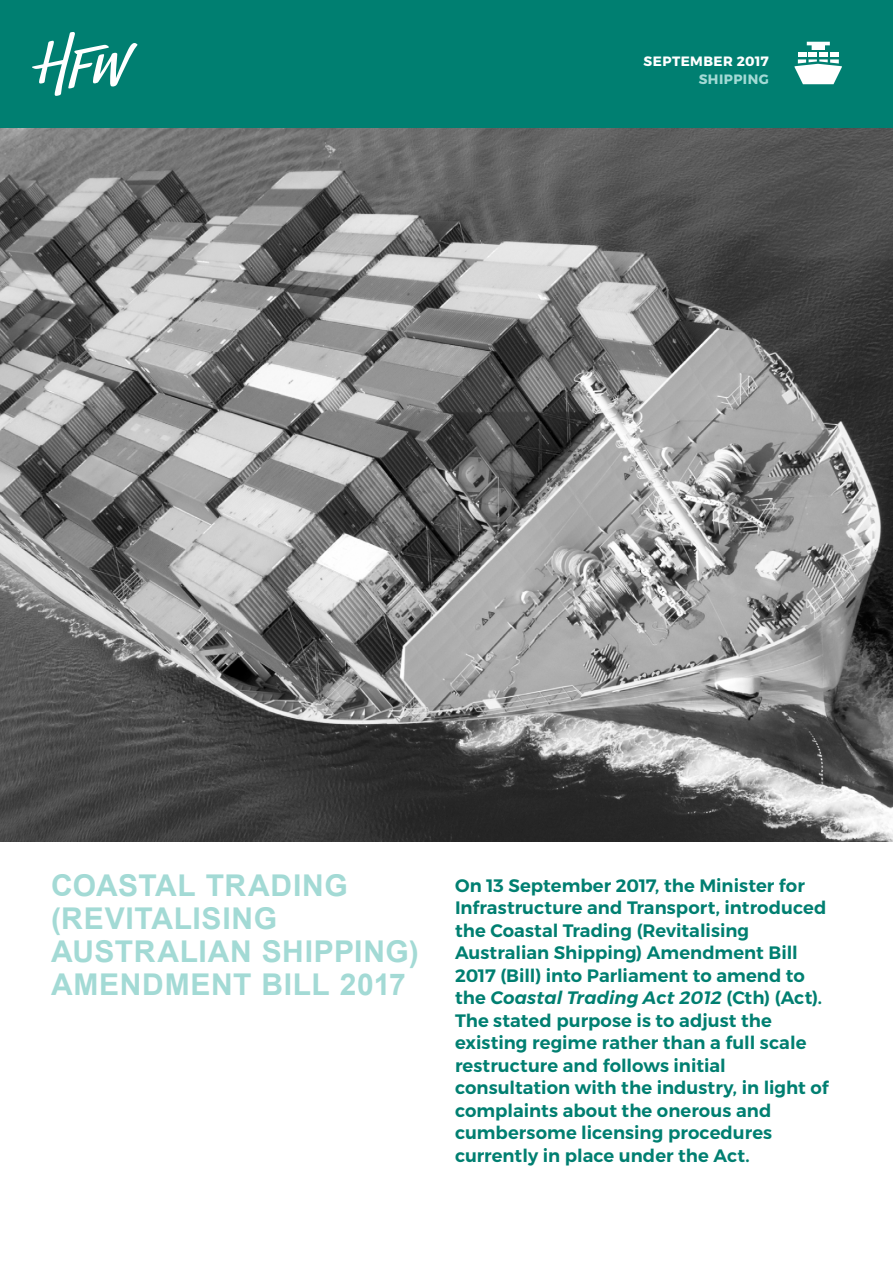
<style>
.page{position:relative;width:893px;height:1263px;background:#fff}
.page>*{position:absolute;margin:0;border:0;box-sizing:border-box;transform-origin:0 0}
.t1{font:700 30px/33px "Arial";letter-spacing:.02em;color:#a3dad5}
.t2{font:600 18px/22.5px "Montserrat";color:#007f71}
.t3{font:700 13.5px "Montserrat";letter-spacing:.035em;color:#fff}
.t4{font:700 13.5px "Montserrat";letter-spacing:.035em;color:#a3dad5}
.s1{font-style:italic}
</style>
<div class="page">
<img style="left:0;top:128px;width:893px;height:714px">
<div style="left:0;top:0;width:893px;height:128px;background:#007f71"></div>
<svg style="left:807px;top:42px;width:23px;height:8px"></svg>
<div style="left:798px;top:52px;width:8px;height:5px;background:#fff"></div>
<div style="left:808px;top:52px;width:9px;height:5px;background:#fff"></div>
<div style="left:819px;top:52px;width:9px;height:5px;background:#fff"></div>
<div style="left:830px;top:52px;width:9px;height:5px;background:#fff"></div>
<svg style="left:794px;top:59px;width:48px;height:25px"></svg>
<svg style="left:32px;top:32px;width:105px;height:64px"></svg>
<p class="t3" style="left:643px;top:51px;width:127px">SEPTEMBER 2017</p>
<p class="t4" style="left:699px;top:69px;width:72px">SHIPPING</p>
<h1 class="t1" style="left:51px;top:870px;width:369px">COASTAL TRADING (REVITALISING<br>AUSTRALIAN SHIPPING)<br>AMENDMENT BILL 2017</h1>
<p class="t2" style="left:455px;top:874px;width:375px">On 13 September 2017, the Minister for Infrastructure and Transport, introduced the Coastal Trading (Revitalising Australian Shipping) Amendment Bill 2017 (Bill) into Parliament to amend to the <span class="s1">Coastal Trading Act 2012</span> (Cth) (Act).<br>The stated purpose is to adjust the existing regime rather than a full scale restructure and follows initial consultation with the industry, in light of complaints about the onerous and cumbersome licensing procedures currently in place under the Act.</p>
</div>
